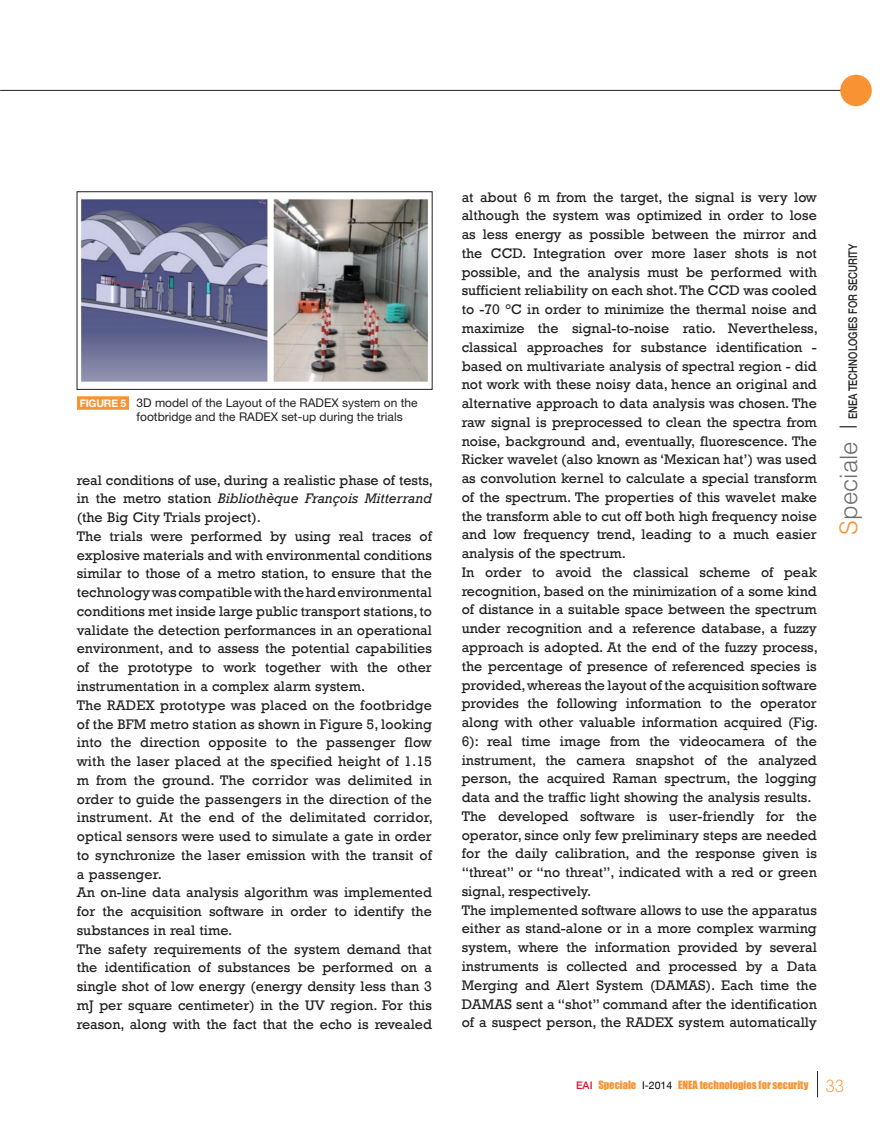
<style>
.page{position:relative;width:893px;height:1127px;background:#fff}
.page>*{position:absolute;margin:0;border:0;box-sizing:border-box;transform-origin:0 0}
.t1{font:300 24px "Helvetica";color:#6c6d70}
.t2{font:14.25px/18.8px "Rockwell";color:#231f20}
.t3{font:12px/14.2px "Helvetica Neue";color:#231f20}
.t4{font:500 12px "Helvetica Neue";color:#231f20;scale:.8 1}
.t5{font:10.5px "Impact";color:#f79332}
.s1{font-weight:700;font-size:10.5px;color:#fff}
.s2{font-style:italic}
.s3{color:#f79332}
.s4{font-family:"Helvetica Neue";font-weight:500;color:#d7162e}
.s5{font-family:"Helvetica Neue";color:#000}
.s6{font-family:"Rockwell";font-weight:300;font-size:18px}
</style>
<div class="page">
<hr style="left:0;top:90px;width:860px;height:1px;background:#231f20">
<div style="left:840px;top:75px;width:31px;height:31px;background:#f79332;border-radius:50%"></div>
<svg style="left:839px;top:426px;width:17px;height:1px"></svg>
<svg style="left:817px;top:1071px;width:1px;height:25px"></svg>
<img style="left:81px;top:199px;width:347px;height:183px">
<div style="left:77px;top:191px;width:355px;height:198px;border:1px solid #231f20"></div>
<div style="left:77px;top:396px;width:52px;height:13px;background:#f79332"></div>
<p class="t3" style="left:137px;top:397px;width:282px;text-indent:-57px"><span class="s1">FIGURE 5</span> 3D model of the Layout of the RADEX system on the footbridge and the RADEX set-up during the trials</p>
<p class="t2" style="left:77px;top:470px;width:358px">real conditions of use, during a realistic phase of tests, in the metro station <span class="s2">Bibliothèque François Mitterrand </span>(the Big City Trials project).<br>The trials were performed by using real traces of explosive materials and with environmental conditions similar to those of a metro station, to ensure that the technology was compatible with the hard environmental conditions met inside large public transport stations, to validate the detection performances in an operational environment, and to assess the potential capabilities of the prototype to work together with the other instrumentation in a complex alarm system.<br>The RADEX prototype was placed on the footbridge of the BFM metro station as shown in Figure 5, looking into the direction opposite to the passenger flow with the laser placed at the specified height of 1.15 m from the ground. The corridor was delimited in order to guide the passengers in the direction of the instrument. At the end of the delimitated corridor, optical sensors were used to simulate a gate in order to synchronize the laser emission with the transit of a passenger.<br>An on-line data analysis algorithm was implemented for the acquisition software in order to identify the substances in real time.<br>The safety requirements of the system demand that the identification of substances be performed on a single shot of low energy (energy density less than 3 mJ per square centimeter) in the UV region. For this reason, along with the fact that the echo is revealed</p>
<p class="t2" style="left:462px;top:187px;width:358px">at about 6 m from the target, the signal is very low although the system was optimized in order to lose as less energy as possible between the mirror and the CCD. Integration over more laser shots is not possible, and the analysis must be performed with sufficient reliability on each shot. The CCD was cooled to -70 °C in order to minimize the thermal noise and maximize the signal-to-noise ratio. Nevertheless, classical approaches for substance identification - based on multivariate analysis of spectral region - did not work with these noisy data, hence an original and alternative approach to data analysis was chosen. The raw signal is preprocessed to clean the spectra from noise, background and, eventually, fluorescence. The Ricker wavelet (also known as ‘Mexican hat’) was used as convolution kernel to calculate a special transform of the spectrum. The properties of this wavelet make the transform able to cut off both high frequency noise and low frequency trend, leading to a much easier analysis of the spectrum.<br>In order to avoid the classical scheme of peak recognition, based on the minimization of a some kind of distance in a suitable space between the spectrum under recognition and a reference database, a fuzzy approach is adopted. At the end of the fuzzy process, the percentage of presence of referenced species is provided, whereas the layout of the acquisition software provides the following information to the operator along with other valuable information acquired (Fig.<br>6): real time image from the videocamera of the instrument, the camera snapshot of the analyzed person, the acquired Raman spectrum, the logging data and the traffic light showing the analysis results.<br>The developed software is user-friendly for the operator, since only few preliminary steps are needed for the daily calibration, and the response given is “threat” or “no threat”, indicated with a red or green signal, respectively.<br>The implemented software allows to use the apparatus either as stand-alone or in a more complex warming system, where the information provided by several instruments is collected and processed by a Data Merging and Alert System (DAMAS). Each time the DAMAS sent a “shot” command after the identification of a suspect person, the RADEX system automatically</p>
<p class="t4" style="left:848px;top:419px;width:221px;rotate:-90deg">ENEA TECHNOLOGIES FOR SECURITY</p>
<h1 class="t1" style="left:839px;top:534px;width:95px;rotate:-90deg"><span class="s3">S</span>peciale</h1>
<p class="t5" style="left:576px;top:1078px;width:270px"><span class="s4">EAI</span> Speciale <span class="s5">I-2014</span> ENEA technologies for security <span class="s6">33</span></p>
</div>
